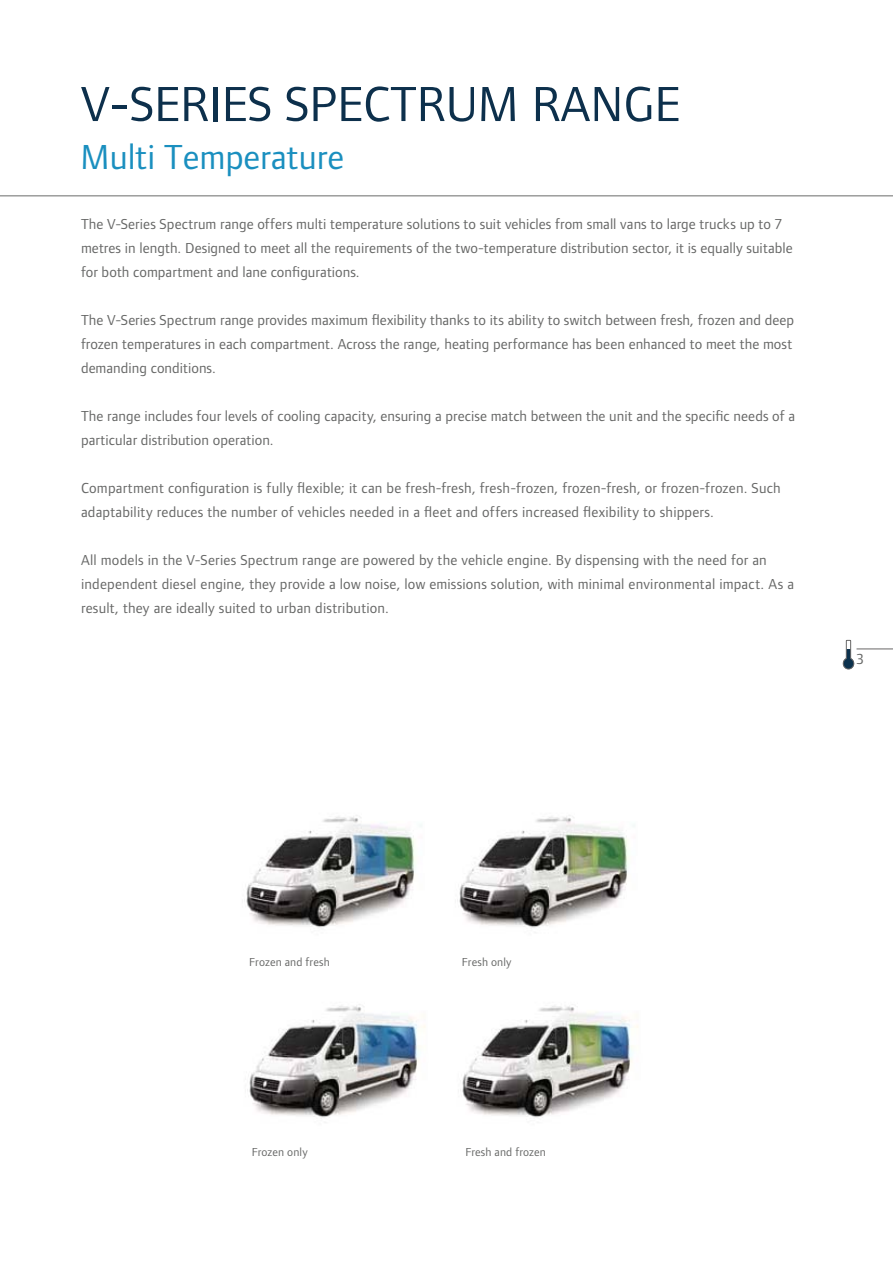
<style>
.page{position:relative;width:893px;height:1263px;background:#fff}
.page>*{position:absolute;margin:0;border:0;box-sizing:border-box;transform-origin:0 0}
.t1{font:51px "Foundry Form Sans Blonde";color:#0d304c}
.t2{font:36px "Foundry Form Sans Blonde";color:#1a8fbf}
.t3{font:15px/24px "Foundry Form Sans Blonde";letter-spacing:.01em;color:#666766}
.t4{font:12px "Foundry Form Sans Blonde";letter-spacing:.01em;color:#666766}
</style>
<div class="page">
<img style="left:462px;top:1005px;width:177px;height:113px">
<img style="left:247px;top:1004px;width:179px;height:114px">
<img style="left:457px;top:815px;width:178px;height:113px">
<img style="left:244px;top:815px;width:178px;height:113px">
<svg style="left:842px;top:640px;width:12px;height:30px"></svg>
<hr style="left:856px;top:648px;width:37px;height:1px;background:#686767">
<hr style="left:0;top:196px;width:893px;height:1px;background:#979897">
<h1 class="t1" style="left:81px;top:85px;width:601px">V-SERIES SPECTRUM RANGE</h1>
<h2 class="t2" style="left:81px;top:143px;width:265px">Multi Temperature</h2>
<p class="t3" style="left:81px;top:213px;width:713px">The V-Series Spectrum range offers multi temperature solutions to suit vehicles from small vans to large trucks up to 7 metres in length. Designed to meet all the requirements of the two-temperature distribution sector, it is equally suitable for both compartment and lane configurations.</p>
<p class="t3" style="left:81px;top:309px;width:714px;text-align:justify">The V-Series Spectrum range provides maximum flexibility thanks to its ability to switch between fresh, frozen and deep frozen temperatures in each compartment. Across the range, heating performance has been enhanced to meet the most demanding conditions.</p>
<p class="t3" style="left:81px;top:405px;width:716px">The range includes four levels of cooling capacity, ensuring a precise match between the unit and the specific needs of a particular distribution operation.</p>
<p class="t3" style="left:81px;top:477px;width:701px">Compartment configuration is fully flexible; it can be fresh-fresh, fresh-frozen, frozen-fresh, or frozen-frozen. Such adaptability reduces the number of vehicles needed in a fleet and offers increased flexibility to shippers.</p>
<p class="t3" style="left:81px;top:549px;width:715px">All models in the V-Series Spectrum range are powered by the vehicle engine. By dispensing with the need for an independent diesel engine, they provide a low noise, low emissions solution, with minimal environmental impact. As a result, they are ideally suited to urban distribution.</p>
<p class="t3" style="left:856px;top:648px;width:9px">3</p>
<p class="t4" style="left:249px;top:957px;width:82px">Frozen and fresh</p>
<p class="t4" style="left:462px;top:957px;width:51px">Fresh only</p>
<p class="t4" style="left:252px;top:1147px;width:58px">Frozen only</p>
<p class="t4" style="left:465px;top:1147px;width:82px">Fresh and frozen</p>
</div>
